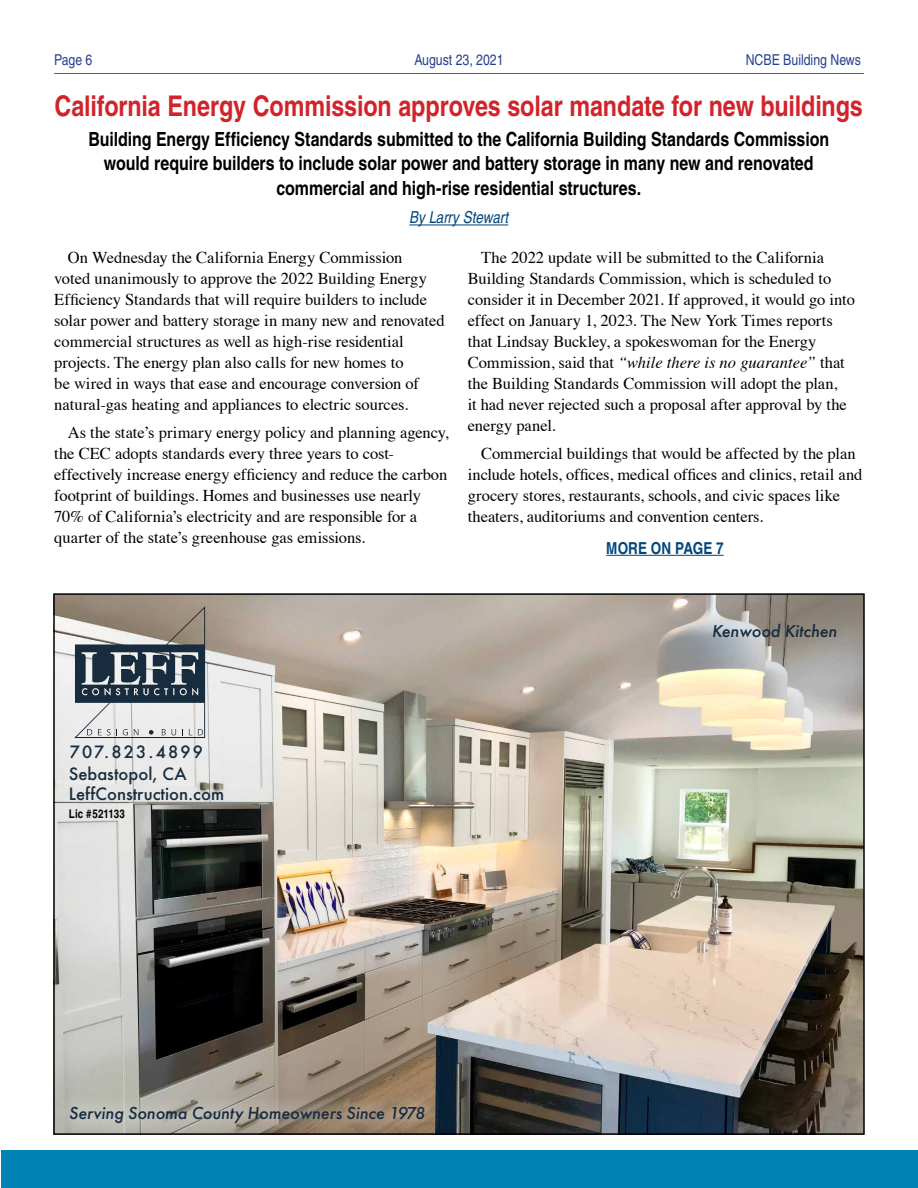
<style>
.page{position:relative;width:918px;height:1188px;background:#fff}
.page>*{position:absolute;margin:0;border:0;box-sizing:border-box;transform-origin:0 0}
.t1{font:700 condensed 28.5px "Helvetica";letter-spacing:-.005em;color:#d2232a}
.t2{font:700 condensed 19.5px/23.4px "Helvetica";color:#000;text-align:center}
.t3{font:italic 500 18px "Futura PT";color:#172c3f}
.t4{font:16.5px/21px "Times";letter-spacing:-.005em;color:#000}
.t5{font:500 16.5px/19.8px "Futura";color:#172c3f}
.t6{font:italic condensed 16.5px "Helvetica";letter-spacing:-.005em;color:#00467c}
.t7{font:500 16.5px "Futura";letter-spacing:.13em;color:#172c3f}
.t8{font:700 condensed 16.5px "Helvetica";letter-spacing:.005em;color:#00467c}
.t9{font:condensed 15px "Helvetica";color:#25408f}
.t10{font:700 condensed 12px "Helvetica";letter-spacing:.01em;color:#000}
.s1{font-style:italic}
</style>
<div class="page">
<div style="left:1px;top:1150px;width:917px;height:38px;background:#0082b5"></div>
<hr style="left:54px;top:73px;width:810px;height:1px;background:#0082b5">
<hr style="left:409px;top:225px;width:99px;height:1px;background:#00467c">
<hr style="left:606px;top:555px;width:118px;height:1px;background:#00467c">
<img style="left:56px;top:596px;width:806px;height:536px">
<div style="left:54px;top:1089px;width:389px;height:45px;background:#fff;opacity:.75"></div>
<div style="left:69px;top:603px;width:149px;height:142px;background:#000;opacity:.75"></div>
<p class="t9" style="left:54px;top:51px;width:40px">Page 6</p>
<p class="t9" style="left:414px;top:51px;width:91px">August 23, 2021</p>
<p class="t9" style="left:746px;top:51px;width:117px">NCBE Building News</p>
<h1 class="t1" style="left:55px;top:89px;width:810px">California Energy Commission approves solar mandate for new buildings</h1>
<p class="t2" style="left:88px;top:127px;width:742px">Building Energy Efficiency Standards submitted to the California Building Standards Commission would require builders to include solar power and battery storage in many new and renovated</p>
<p class="t2" style="left:276px;top:176px;width:366px">commercial and high-rise residential structures.</p>
<p class="t6" style="left:409px;top:208px;width:100px">By Larry Stewart</p>
<p class="t4" style="left:54px;top:245px;width:392px;text-indent:13px">On Wednesday the California Energy Commission<br>voted unanimously to approve the 2022 Building Energy Efficiency Standards that will require builders to include solar power and battery storage in many new and renovated commercial structures as well as high-rise residential projects. The energy plan also calls for new homes to<br>be wired in ways that ease and encourage conversion of natural-gas heating and appliances to electric sources.</p>
<p class="t4" style="left:54px;top:420px;width:396px;text-indent:13px">As the state’s primary energy policy and planning agency, the CEC adopts standards every three years to cost&shy;effectively increase energy efficiency and reduce the carbon footprint of buildings. Homes and businesses use nearly 70% of California’s electricity and are responsible for a quarter of the state’s greenhouse gas emissions.</p>
<p class="t4" style="left:468px;top:246px;width:389px;text-indent:13px">The 2022 update will be submitted to the California Building Standards Commission, which is scheduled to consider it in December 2021. If approved, it would go into effect on January 1, 2023. The New York Times reports that Lindsay Buckley, a spokeswoman for the Energy Commission, said that <span class="s1">“while there is no guarantee”</span> that the Building Standards Commission will adopt the plan,<br>it had never rejected such a proposal after approval by the energy panel.</p>
<p class="t4" style="left:468px;top:441px;width:396px;text-indent:13px">Commercial buildings that would be affected by the plan include hotels, offices, medical offices and clinics, retail and grocery stores, restaurants, schools, and civic spaces like theaters, auditoriums and convention centers.</p>
<p class="t8" style="left:606px;top:538px;width:119px">MORE ON PAGE 7</p>
<p class="t3" style="left:712px;top:620px;width:127px">Kenwood Kitchen</p>
<p class="t7" style="left:70px;top:741px;width:135px">707.823.4899</p>
<p class="t5" style="left:69px;top:764px;width:157px">Sebastopol, CA<br>LeffConstruction.com</p>
<p class="t10" style="left:69px;top:806px;width:58px">Lic #521133</p>
<p class="t3" style="left:69px;top:1102px;width:358px">Serving Sonoma County Homeowners Since 1978</p>
</div>
